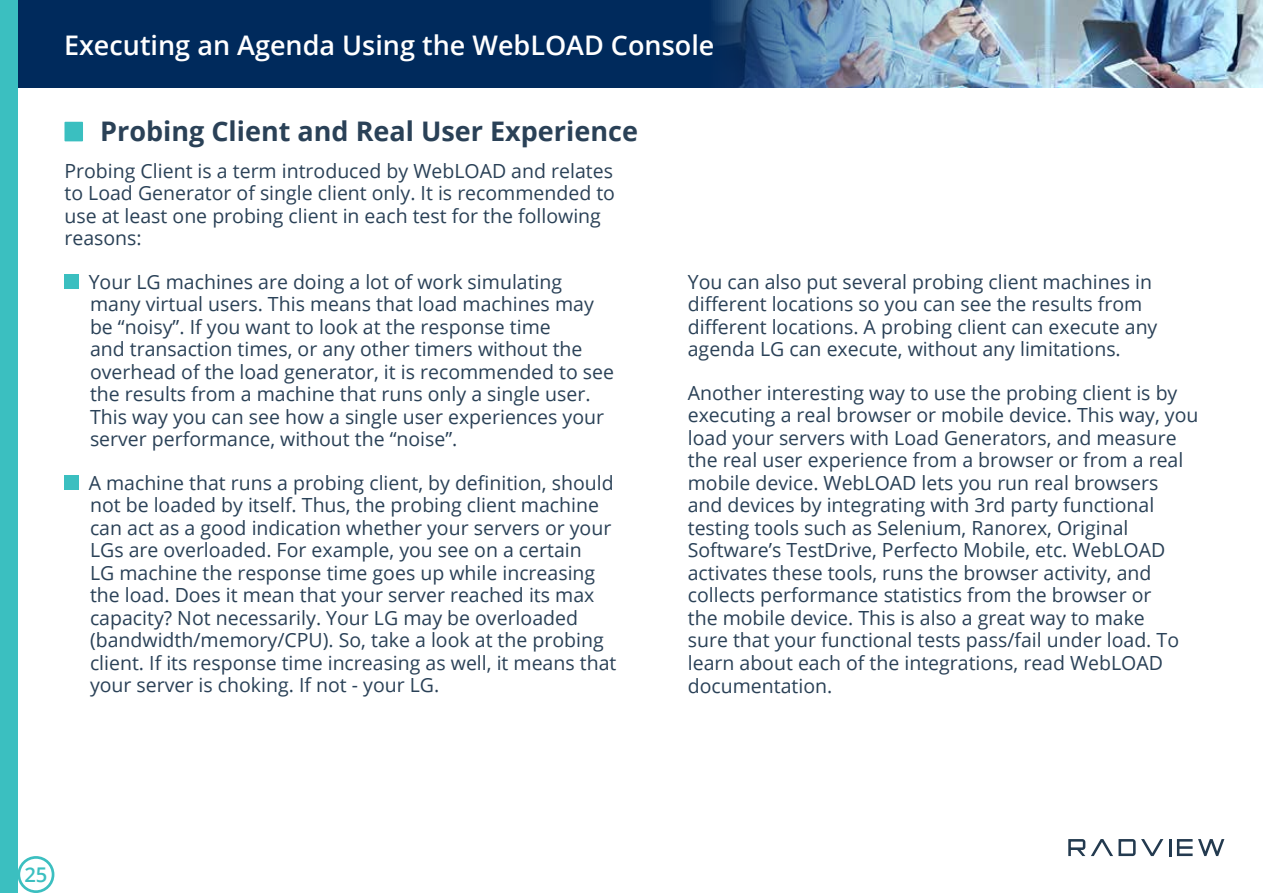
<style>
.page{position:relative;width:1263px;height:893px;background:#fff}
.page>*{position:absolute;margin:0;border:0;box-sizing:border-box;transform-origin:0 0}
.t1{font:600 27px "Open Sans";color:#fff}
.t2{font:700 27px "Open Sans";color:#2a4157}
.t3{font:600 20.25px "Open Sans";color:#3bbfc0}
.t4{font:19.5px/22.5px "Open Sans";color:#2a4157}
</style>
<div class="page">
<div style="left:17px;top:856px;width:37px;height:37px;border:3px solid #3bbfc0;border-radius:50%"></div>
<div style="left:0;top:0;width:17px;height:893px;background:#3bbfc0"></div>
<div style="left:16px;top:0;width:1247px;height:87px;background:#002a5c"></div>
<img style="left:713px;top:0;width:550px;height:87px">
<svg style="left:1068px;top:839px;width:17px;height:17px"></svg>
<svg style="left:1091px;top:839px;width:72px;height:17px"></svg>
<svg style="left:1169px;top:839px;width:2px;height:17px"></svg>
<svg style="left:1177px;top:839px;width:15px;height:17px"></svg>
<svg style="left:1198px;top:839px;width:26px;height:17px"></svg>
<div style="left:0;top:0;width:17px;height:116px;background:#3bbfc0"></div>
<div style="left:64px;top:275px;width:15px;height:14px;background:#3bbfc0"></div>
<div style="left:64px;top:476px;width:15px;height:14px;background:#3bbfc0"></div>
<div style="left:64px;top:122px;width:19px;height:19px;background:#3abfc0;border:2px solid #3abfc0"></div>
<h1 class="t1" style="left:64px;top:26px;width:652px">Executing an Agenda Using the WebLOAD Console</h1>
<h1 class="t2" style="left:100px;top:113px;width:539px">Probing Client and Real User Experience</h1>
<p class="t4" style="left:64px;top:159px;width:552px">Probing Client is a term introduced by WebLOAD and relates to Load Generator of single client only It. is recommended to use at least one probing client in each test for the following reasons:</p>
<p class="t4" style="left:89px;top:270px;width:527px">Your LG machines are doing a lot of work simulating many virtual users. This means that load machines may be “noisy I f.” you want to look at the response time<br>and transaction times, or any other timers without the overhead of the load generator it, is recommended to see the results from a machine that runs only a single user.<br>This way you can see how a single user experiences your server performance, without the “noise .“</p>
<p class="t4" style="left:89px;top:471px;width:529px">A machine that runs a probing client, by definition, should not be loaded by itself. Thus, the probing client machine can act as a good indication whether your servers or your LGs are overloaded. For example, you see on a certain<br>LG machine the response time goes up while increasing the load. Does it mean that your server reached its max capacity? Not necessarily. Your LG may be overloaded (bandwidth/memory/CPU .) So, take a look at the probing client If. its response time increasing as well it, means that your server is choking If. not - your LG.</p>
<p class="t4" style="left:688px;top:270px;width:471px">You can also put several probing client machines in different locations so you can see the results from different locations A. probing client can execute any agenda LG can execute, without any limitations.</p>
<p class="t4" style="left:688px;top:381px;width:512px">Another interesting way to use the probing client is by executing a real browser or mobile device. This way, you load your servers with Load Generators, and measure the real user experience from a browser or from a real mobile device. WebLOAD lets you run real browsers<br>and devices by integrating with 3rd party functional testing tools such as Selenium, Ranorex, Original Software s’ TestDrive, Perfecto Mobile, etc. WebLOAD activates these tools, runs the browser activity, and collects performance statistics from the browser or<br>the mobile device. This is also a great way to make<br>sure that your functional tests pass/fail under load. To learn about each of the integrations, read WebLOAD documentation.</p>
<p class="t3" style="left:24px;top:861px;width:25px">25</p>
</div>
